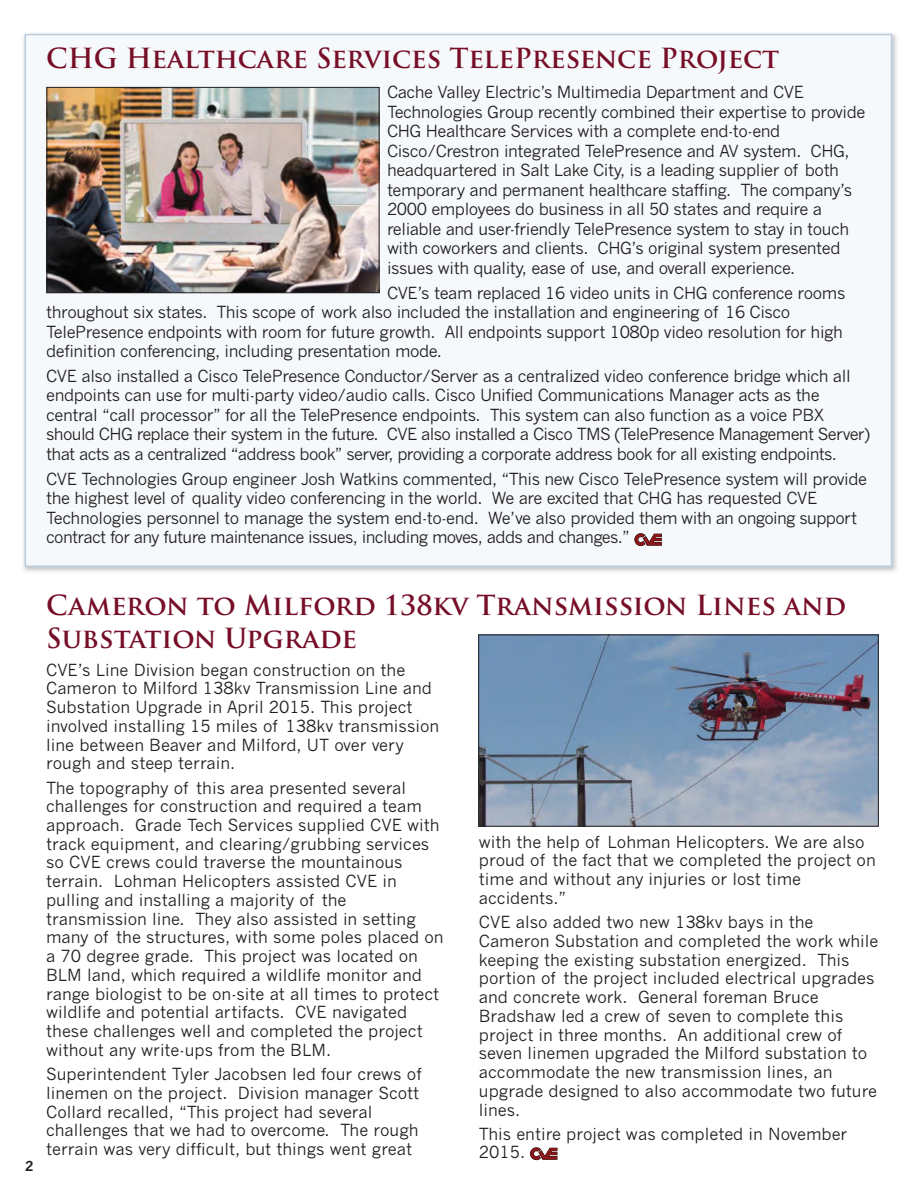
<style>
.page{position:relative;width:918px;height:1188px;background:#fff}
.page>*{position:absolute;margin:0;border:0;box-sizing:border-box;transform-origin:0 0}
.t1{font:700 27px/33px "Trajan Pro";color:#770e28}
.t2{font:16.5px/18.8px "News Gothic";color:#231f20}
.t3{font:16.5px/19.5px "News Gothic";letter-spacing:-.02em;color:#231f20}
.t4{font:700 13.5px "News Gothic";color:#231f20}
</style>
<div class="page">
<img style="left:23px;top:33px;width:874px;height:602px">
<svg style="left:530px;top:1147px;width:27px;height:13px"></svg>
<svg style="left:634px;top:533px;width:28px;height:13px"></svg>
<img style="left:480px;top:637px;width:397px;height:188px">
<div style="left:478px;top:635px;width:401px;height:192px;border:1px solid #231f20"></div>
<img style="left:48px;top:89px;width:330px;height:202px">
<div style="left:46px;top:87px;width:334px;height:206px;border:1px solid #231f20"></div>
<h1 class="t1" style="left:46px;top:42px;width:735px">CHG Healthcare Services TelePresence Project</h1>
<p class="t3" style="left:387px;top:83px;width:480px">Cache Valley Electric’s Multimedia Department and CVE Technologies Group recently combined their expertise to provide CHG Healthcare Services with a complete end-to-end Cisco/Crestron integrated TelePresence and AV system. CHG, headquartered in Salt Lake City, is a leading supplier of both temporary and permanent healthcare staffing. The company’s 2000 employees do business in all 50 states and require a reliable and user-friendly TelePresence system to stay in touch with coworkers and clients. CHG’s original system presented issues with quality, ease of use, and overall experience.</p>
<p class="t3" style="left:46px;top:283px;width:801px;text-indent:341px">CVE’s team replaced 16 video units in CHG conference rooms throughout six states. This scope of work also included the installation and engineering of 16 Cisco TelePresence endpoints with room for future growth. All endpoints support 1080p video resolution for high definition conferencing, including presentation mode.</p>
<p class="t3" style="left:46px;top:366px;width:825px">CVE also installed a Cisco TelePresence Conductor/Server as a centralized video conference bridge which all endpoints can use for multi-party video/audio calls. Cisco Unified Communications Manager acts as the central “call processor” for all the TelePresence endpoints. This system can also function as a voice PBX should CHG replace their system in the future. CVE also installed a Cisco TMS (TelePresence Management Server) that acts as a centralized “address book” server, providing a corporate address book for all existing endpoints.</p>
<p class="t3" style="left:46px;top:469px;width:823px">CVE Technologies Group engineer Josh Watkins commented, “This new Cisco TelePresence system will provide the highest level of quality video conferencing in the world. We are excited that CHG has requested CVE Technologies personnel to manage the system end-to-end. We’ve also provided them with an ongoing support contract for any future maintenance issues, including moves, adds and changes.”</p>
<p class="t4" style="left:25px;top:1159px;width:10px">2</p>
<h1 class="t1" style="left:46px;top:589px;width:802px">Cameron to Milford 138kv Transmission Lines and<br>Substation Upgrade</h1>
<p class="t2" style="left:46px;top:661px;width:395px">CVE’s Line Division began construction on the Cameron to Milford 138kv Transmission Line and Substation Upgrade in April 2015. This project involved installing 15 miles of 138kv transmission line between Beaver and Milford, UT over very rough and steep terrain.</p>
<p class="t2" style="left:46px;top:778px;width:399px">The topography of this area presented several challenges for construction and required a team approach. Grade Tech Services supplied CVE with track equipment, and clearing/grubbing services so CVE crews could traverse the mountainous terrain. Lohman Helicopters assisted CVE in pulling and installing a majority of the transmission line. They also assisted in setting many of the structures, with some poles placed on a 70 degree grade. This project was located on BLM land, which required a wildlife monitor and range biologist to be on-site at all times to protect wildlife and potential artifacts. CVE navigated these challenges well and completed the project without any write-ups from the BLM.</p>
<p class="t2" style="left:46px;top:1065px;width:377px">Superintendent Tyler Jacobsen led four crews of linemen on the project. Division manager Scott Collard recalled, “This project had several challenges that we had to overcome. The rough terrain was very difficult, but things went great</p>
<p class="t2" style="left:479px;top:833px;width:399px">with the help of Lohman Helicopters. We are also proud of the fact that we completed the project on time and without any injuries or lost time accidents.”</p>
<p class="t2" style="left:479px;top:913px;width:401px">CVE also added two new 138kv bays in the Cameron Substation and completed the work while keeping the existing substation energized. This portion of the project included electrical upgrades and concrete work. General foreman Bruce Bradshaw led a crew of seven to complete this project in three months. An additional crew of seven linemen upgraded the Milford substation to accommodate the new transmission lines, an upgrade designed to also accommodate two future lines.</p>
<p class="t2" style="left:479px;top:1125px;width:370px">This entire project was completed in November<br>2015.</p>
</div>
